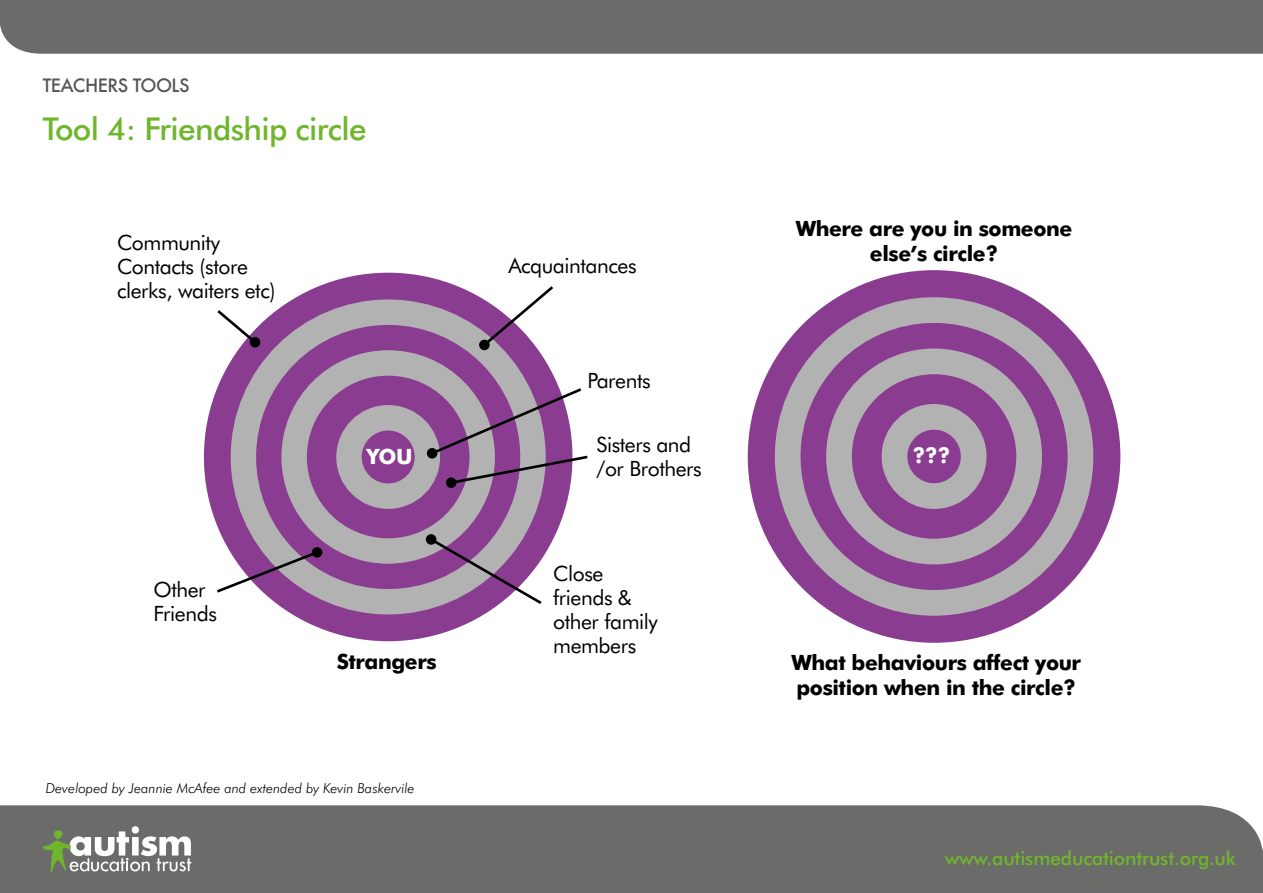
<style>
.page{position:relative;width:1263px;height:893px;background:#fff}
.page>*{position:absolute;margin:0;border:0;box-sizing:border-box;transform-origin:0 0}
.t1{font:500 31.5px "Futura BT";letter-spacing:-.02em;color:#70b62c}
.t2{font:700 21.3px "Futura BT";color:#fff}
.t3{font:21.15px/23.7px "Futura BT";letter-spacing:-.02em;color:#000}
.t4{font:700 21.15px/25px "Futura BT";letter-spacing:-.02em;color:#000;text-align:center}
.t5{font:700 21.15px "Futura BT";color:#fff}
.t6{font:500 19.5px "Futura BT";letter-spacing:-.01em;color:#70b62c}
.t7{font:500 18px "Futura";letter-spacing:-.03em;color:#575756}
.t8{font:italic 300 13.8px "Futura BT";color:#000}
</style>
<div class="page">
<div style="left:0;top:0;width:1263px;height:54px;background:#6b6b6a"></div>
<div style="left:0;top:805px;width:1263px;height:88px;background:#6b6b6a"></div>
<svg style="left:42px;top:826px;width:149px;height:46px"></svg>
<div style="left:204px;top:273px;width:368px;height:368px;background:#8a3d90;border-radius:50%"></div>
<svg style="left:243px;top:312px;width:290px;height:290px"></svg>
<div style="left:231px;top:299px;width:315px;height:315px;border:25px solid #b3b2b2;border-radius:50%"></div>
<svg style="left:294px;top:363px;width:188px;height:188px"></svg>
<div style="left:281px;top:350px;width:214px;height:214px;border:25px solid #b3b2b2;border-radius:50%"></div>
<svg style="left:349px;top:418px;width:78px;height:78px"></svg>
<div style="left:336px;top:405px;width:104px;height:104px;border:25px solid #b3b2b2;border-radius:50%"></div>
<svg style="left:217px;top:310px;width:42px;height:36px"></svg>
<div style="left:250px;top:337px;width:10px;height:11px;background:#000;border-radius:50%"></div>
<svg style="left:481px;top:286px;width:73px;height:63px"></svg>
<div style="left:479px;top:340px;width:11px;height:10px;background:#000;border-radius:50%"></div>
<div style="left:427px;top:448px;width:10px;height:11px;background:#000;border-radius:50%"></div>
<svg style="left:429px;top:386px;width:159px;height:100px"></svg>
<div style="left:446px;top:477px;width:10px;height:11px;background:#000;border-radius:50%"></div>
<svg style="left:427px;top:536px;width:117px;height:70px"></svg>
<div style="left:426px;top:534px;width:10px;height:11px;background:#000;border-radius:50%"></div>
<svg style="left:217px;top:549px;width:104px;height:46px"></svg>
<div style="left:312px;top:547px;width:10px;height:11px;background:#000;border-radius:50%"></div>
<div style="left:748px;top:270px;width:372px;height:373px;background:#8a3d90;border-radius:50%"></div>
<svg style="left:788px;top:310px;width:292px;height:293px"></svg>
<div style="left:775px;top:297px;width:318px;height:319px;border:26px solid #b3b2b2;border-radius:50%"></div>
<svg style="left:839px;top:361px;width:190px;height:191px"></svg>
<div style="left:826px;top:349px;width:216px;height:215px;border:26px solid #b3b2b2;border-radius:50%"></div>
<svg style="left:894px;top:417px;width:80px;height:79px"></svg>
<div style="left:882px;top:404px;width:104px;height:105px;border:26px solid #b3b2b2;border-radius:50%"></div>
<p class="t7" style="left:43px;top:73px;width:148px">TEACHERS TOOLS</p>
<h1 class="t1" style="left:43px;top:110px;width:325px">Tool 4: Friendship circle</h1>
<p class="t3" style="left:117px;top:231px;width:160px">Community<br>Contacts (store clerks, waiters etc)</p>
<p class="t3" style="left:153px;top:577px;width:65px">Other<br>Friends</p>
<p class="t5" style="left:367px;top:443px;width:47px">YOU</p>
<p class="t4" style="left:337px;top:649px;width:101px">Strangers</p>
<p class="t8" style="left:46px;top:779px;width:370px">Developed by Jeannie McAfee and extended by Kevin Baskervile</p>
<p class="t3" style="left:508px;top:253px;width:130px">Acquaintances</p>
<p class="t3" style="left:587px;top:369px;width:65px">Parents</p>
<p class="t3" style="left:597px;top:432px;width:107px">Sisters and /or Brothers</p>
<p class="t3" style="left:553px;top:562px;width:106px">Close friends &amp; other family members</p>
<p class="t4" style="left:796px;top:215px;width:278px">Where are you in someone else’s circle?</p>
<p class="t2" style="left:912px;top:443px;width:39px">???</p>
<p class="t4" style="left:791px;top:650px;width:291px;text-align:left">What behaviours affect your position when in the circle?</p>
<p class="t6" style="left:945px;top:847px;width:293px">www.autismeducationtrust.org.uk</p>
</div>
